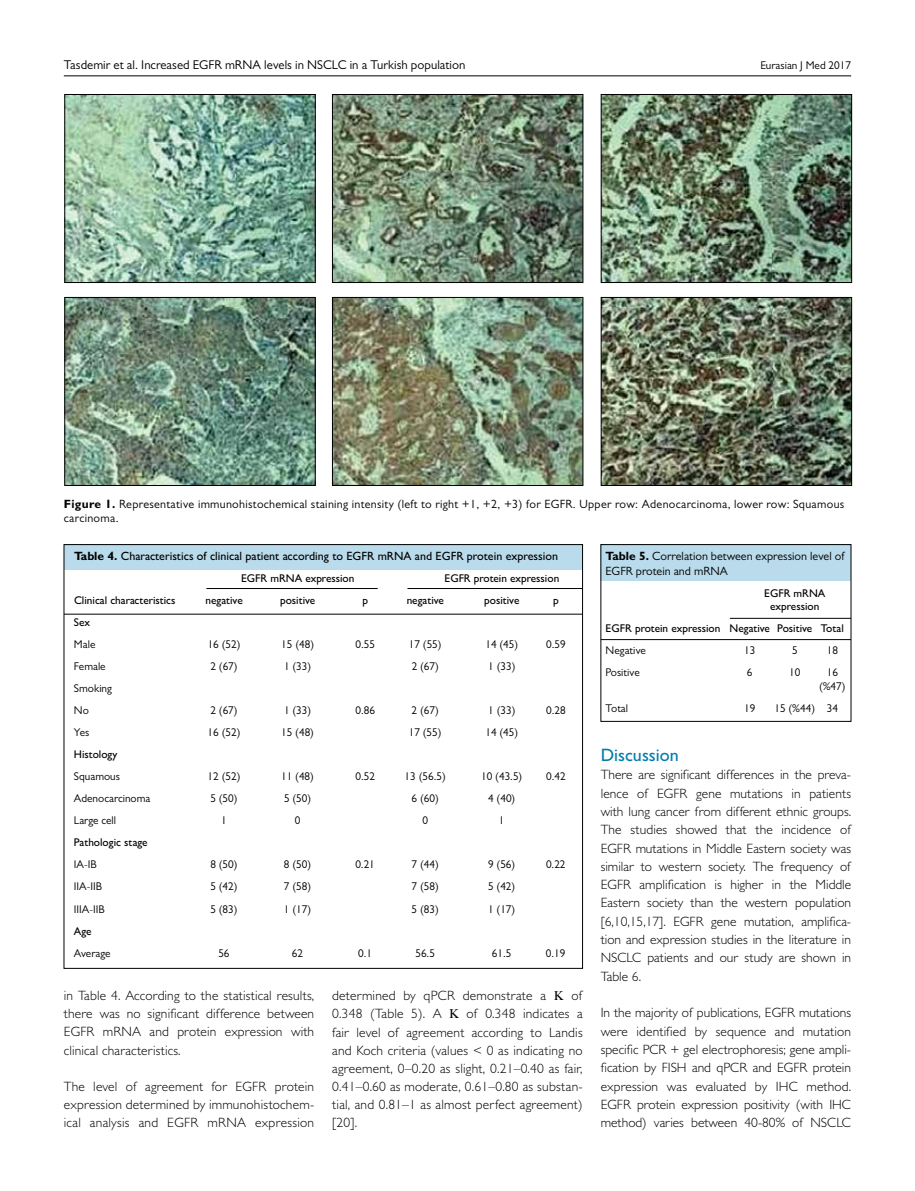
<style>
.page{position:relative;width:915px;height:1191px;background:#fff}
.page>*{position:absolute;margin:0;border:0;box-sizing:border-box;transform-origin:0 0}
.t1{font:500 18px "Gill Sans MT Pro";color:#007dac}
.t2{font:300 13.5px/18.3px "Gill Sans MT Pro";letter-spacing:.01em;color:#000;text-align:justify}
.t3{font:12.75px "Gill Sans MT Pro";color:#000}
.t4{font:12px/13.5px "Gill Sans MT Pro";letter-spacing:.025em;color:#000}
.t5{font:500 12px "Gill Sans MT Pro";color:#000}
.t6{font:12px/14.4px "Gill Sans MT Pro";color:#000}
.t7{font:11.25px/22px "Gill Sans MT Pro";color:#000}
.t8{font:500 11.25px/13.5px "Gill Sans MT Pro";color:#000;text-align:center}
.s1{font-weight:700}
</style>
<div class="page">
<hr style="left:64px;top:76px;width:786px;height:1px;background:#000">
<img style="left:66px;top:96px;width:247px;height:185px">
<div style="left:64px;top:94px;width:251px;height:189px;border:1px solid #000"></div>
<img style="left:66px;top:299px;width:247px;height:185px">
<div style="left:64px;top:297px;width:251px;height:189px;border:1px solid #000"></div>
<img style="left:334px;top:96px;width:247px;height:185px">
<div style="left:332px;top:94px;width:251px;height:189px;border:1px solid #000"></div>
<img style="left:334px;top:299px;width:247px;height:185px">
<div style="left:332px;top:297px;width:251px;height:189px;border:1px solid #000"></div>
<img style="left:602px;top:96px;width:247px;height:185px">
<div style="left:600px;top:94px;width:251px;height:189px;border:1px solid #000"></div>
<img style="left:602px;top:299px;width:247px;height:185px">
<div style="left:600px;top:297px;width:251px;height:189px;border:1px solid #000"></div>
<div style="left:64px;top:544px;width:518px;height:25px;background:#b9dbeb"></div>
<hr style="left:64px;top:614px;width:518px;height:1px;background:#000">
<hr style="left:206px;top:588px;width:171px;height:1px;background:#000">
<hr style="left:407px;top:588px;width:175px;height:1px;background:#000">
<div style="left:600px;top:544px;width:250px;height:37px;background:#b9dbeb"></div>
<hr style="left:600px;top:639px;width:250px;height:1px;background:#000">
<hr style="left:729px;top:618px;width:121px;height:1px;background:#000">
<p class="t3" style="left:64px;top:58px;width:403px">Tasdemir et al. Increased EGFR mRNA levels in NSCLC in a Turkish population</p>
<p class="t7" style="left:760px;top:54px;width:92px">Eurasian J Med 2017</p>
<p class="t4" style="left:64px;top:497px;width:781px"><span class="s1">Figure 1.</span> Representative immunohistochemical staining intensity (left to right +1, +2, +3) for EGFR. Upper row: Adenocarcinoma, lower row: Squamous carcinoma.</p>
<p class="t5" style="left:74px;top:549px;width:485px"><span class="s1">Table 4.</span> Characteristics of clinical patient according to EGFR mRNA and EGFR protein expression</p>
<p class="t8" style="left:241px;top:571px;width:115px">EGFR mRNA expression</p>
<p class="t8" style="left:444px;top:571px;width:116px">EGFR protein expression</p>
<p class="t8" style="left:74px;top:593px;width:103px">Clinical characteristics</p>
<p class="t8" style="left:205px;top:593px;width:39px">negative</p>
<p class="t8" style="left:280px;top:593px;width:37px">positive</p>
<p class="t8" style="left:362px;top:593px;width:7px">p</p>
<p class="t8" style="left:406px;top:593px;width:39px">negative</p>
<p class="t8" style="left:484px;top:593px;width:37px">positive</p>
<p class="t8" style="left:553px;top:593px;width:7px">p</p>
<p class="t8" style="left:74px;top:615px;width:18px">Sex</p>
<p class="t7" style="left:74px;top:633px;width:23px">Male</p>
<p class="t7" style="left:208px;top:633px;width:34px">16 (52)</p>
<p class="t7" style="left:281px;top:633px;width:34px">15 (48)</p>
<p class="t7" style="left:355px;top:633px;width:21px">0.55</p>
<p class="t7" style="left:409px;top:633px;width:34px">17 (55)</p>
<p class="t7" style="left:485px;top:633px;width:34px">14 (45)</p>
<p class="t7" style="left:546px;top:633px;width:21px">0.59</p>
<p class="t7" style="left:74px;top:655px;width:33px">Female</p>
<p class="t7" style="left:210px;top:655px;width:29px">2 (67)</p>
<p class="t7" style="left:284px;top:655px;width:29px">1 (33)</p>
<p class="t7" style="left:411px;top:655px;width:29px">2 (67)</p>
<p class="t7" style="left:488px;top:655px;width:29px">1 (33)</p>
<p class="t7" style="left:74px;top:677px;width:39px">Smoking<br>No</p>
<p class="t6" style="left:605px;top:549px;width:240px"><span class="s1">Table 5.</span> Correlation between expression level of<br>EGFR protein and mRNA</p>
<p class="t8" style="left:764px;top:586px;width:63px">EGFR mRNA expression</p>
<p class="t8" style="left:605px;top:621px;width:240px">EGFR protein expression Negative Positive Total</p>
<p class="t7" style="left:605px;top:639px;width:42px">Negative</p>
<p class="t7" style="left:743px;top:639px;width:13px">13</p>
<p class="t7" style="left:791px;top:639px;width:7px">5</p>
<p class="t7" style="left:826px;top:639px;width:13px">18</p>
<p class="t7" style="left:605px;top:661px;width:36px">Positive</p>
<p class="t7" style="left:746px;top:661px;width:7px">6</p>
<p class="t7" style="left:788px;top:661px;width:13px">10</p>
<p class="t7" style="left:818px;top:665px;width:28px;line-height:13.5px;text-align:center">16 (%47)</p>
<p class="t7" style="left:605px;top:697px;width:24px">Total</p>
<p class="t7" style="left:743px;top:697px;width:13px">19</p>
<p class="t7" style="left:774px;top:697px;width:65px">15 (%44) 34</p>
<p class="t7" style="left:210px;top:699px;width:29px">2 (67)</p>
<p class="t7" style="left:284px;top:699px;width:29px">1 (33)</p>
<p class="t7" style="left:355px;top:699px;width:21px">0.86</p>
<p class="t7" style="left:411px;top:699px;width:29px">2 (67)</p>
<p class="t7" style="left:488px;top:699px;width:29px">1 (33)</p>
<p class="t7" style="left:546px;top:699px;width:21px">0.28</p>
<p class="t7" style="left:74px;top:721px;width:17px">Yes</p>
<p class="t7" style="left:207px;top:721px;width:34px">16 (52)</p>
<p class="t7" style="left:281px;top:721px;width:34px">15 (48)</p>
<p class="t7" style="left:408px;top:721px;width:34px">17 (55)</p>
<p class="t7" style="left:485px;top:721px;width:34px">14 (45)</p>
<p class="t8" style="left:74px;top:747px;width:45px">Histology</p>
<p class="t7" style="left:74px;top:765px;width:48px">Squamous</p>
<p class="t7" style="left:207px;top:765px;width:34px">12 (52)</p>
<p class="t7" style="left:281px;top:765px;width:34px">11 (48)</p>
<p class="t7" style="left:355px;top:765px;width:21px">0.52</p>
<p class="t7" style="left:404px;top:765px;width:43px">13 (56.5)</p>
<p class="t7" style="left:481px;top:765px;width:43px">10 (43.5)</p>
<p class="t7" style="left:546px;top:765px;width:21px">0.42</p>
<p class="t7" style="left:74px;top:787px;width:78px">Adenocarcinoma</p>
<p class="t7" style="left:210px;top:787px;width:29px">5 (50)</p>
<p class="t7" style="left:284px;top:787px;width:29px">5 (50)</p>
<p class="t7" style="left:411px;top:787px;width:29px">6 (60)</p>
<p class="t7" style="left:488px;top:787px;width:29px">4 (40)</p>
<p class="t7" style="left:74px;top:809px;width:44px">Large cell</p>
<p class="t7" style="left:221px;top:809px;width:7px">1</p>
<p class="t7" style="left:295px;top:809px;width:7px">0</p>
<p class="t7" style="left:422px;top:809px;width:7px">0</p>
<p class="t7" style="left:499px;top:809px;width:7px">1</p>
<p class="t8" style="left:74px;top:836px;width:75px">Pathologic stage</p>
<p class="t7" style="left:74px;top:853px;width:24px">IA-IB</p>
<p class="t7" style="left:210px;top:853px;width:29px">8 (50)</p>
<p class="t7" style="left:284px;top:853px;width:29px">8 (50)</p>
<p class="t7" style="left:355px;top:853px;width:21px">0.21</p>
<p class="t7" style="left:411px;top:853px;width:29px">7 (44)</p>
<p class="t7" style="left:488px;top:853px;width:29px">9 (56)</p>
<p class="t7" style="left:546px;top:853px;width:21px">0.22</p>
<p class="t7" style="left:74px;top:875px;width:30px">IIA-IIB</p>
<p class="t7" style="left:210px;top:875px;width:29px">5 (42)</p>
<p class="t7" style="left:284px;top:875px;width:29px">7 (58)</p>
<p class="t7" style="left:411px;top:875px;width:29px">7 (58)</p>
<p class="t7" style="left:488px;top:875px;width:29px">5 (42)</p>
<p class="t7" style="left:74px;top:897px;width:32px">IIIA-IIB</p>
<p class="t7" style="left:210px;top:897px;width:29px">5 (83)</p>
<p class="t7" style="left:284px;top:897px;width:29px">1 (17)</p>
<p class="t7" style="left:411px;top:897px;width:29px">5 (83)</p>
<p class="t7" style="left:488px;top:897px;width:29px">1 (17)</p>
<p class="t8" style="left:74px;top:924px;width:19px">Age</p>
<p class="t7" style="left:74px;top:941px;width:38px">Average</p>
<p class="t7" style="left:218px;top:941px;width:13px">56</p>
<p class="t7" style="left:292px;top:941px;width:13px">62</p>
<p class="t7" style="left:358px;top:941px;width:15px">0.1</p>
<p class="t7" style="left:415px;top:941px;width:21px">56.5</p>
<p class="t7" style="left:491px;top:941px;width:21px">61.5</p>
<p class="t7" style="left:545px;top:941px;width:21px">0.19</p>
<p class="t2" style="left:64px;top:986px;width:252px">in Table 4. According to the statistical results, there was no significant difference between EGFR mRNA and protein expression with clinical characteristics.</p>
<p class="t2" style="left:64px;top:1077px;width:252px">The level of agreement for EGFR protein expression determined by immunohistochem&shy;ical analysis and EGFR mRNA expression</p>
<p class="t2" style="left:332px;top:986px;width:215px">determined by qPCR demonstrate a</p>
<p class="t2" style="left:571px;top:986px;width:13px">of</p>
<p class="t2" style="left:332px;top:1004px;width:111px">0.348 (Table 5). A</p>
<p class="t2" style="left:332px;top:1004px;width:252px;text-indent:134px">of 0.348 indicates a fair level of agreement according to Landis and Koch criteria (values &lt; 0 as indicating no agreement, 0–0.20 as slight, 0.21–0.40 as fair, 0.41–0.60 as moderate, 0.61–0.80 as substan&shy;tial, and 0.81–1 as almost perfect agreement) [20].</p>
<h1 class="t1" style="left:600px;top:744px;width:79px">Discussion</h1>
<p class="t2" style="left:600px;top:765px;width:252px">There are significant differences in the preva&shy;lence of EGFR gene mutations in patients with lung cancer from different ethnic groups.<br>The studies showed that the incidence of EGFR mutations in Middle Eastern society was similar to western society. The frequency of EGFR amplification is higher in the Middle Eastern society than the western population [6,10,15,17]. EGFR gene mutation, amplifica&shy;tion and expression studies in the literature in NSCLC patients and our study are shown in Table 6.</p>
<p class="t2" style="left:600px;top:1003px;width:252px">In the majority of publications, EGFR mutations were identified by sequence and mutation specific PCR + gel electrophoresis; gene ampli&shy;fication by FISH and qPCR and EGFR protein expression was evaluated by IHC method.<br>EGFR protein expression positivity (with IHC method) varies between 40-80% of NSCLC</p>
</div>
